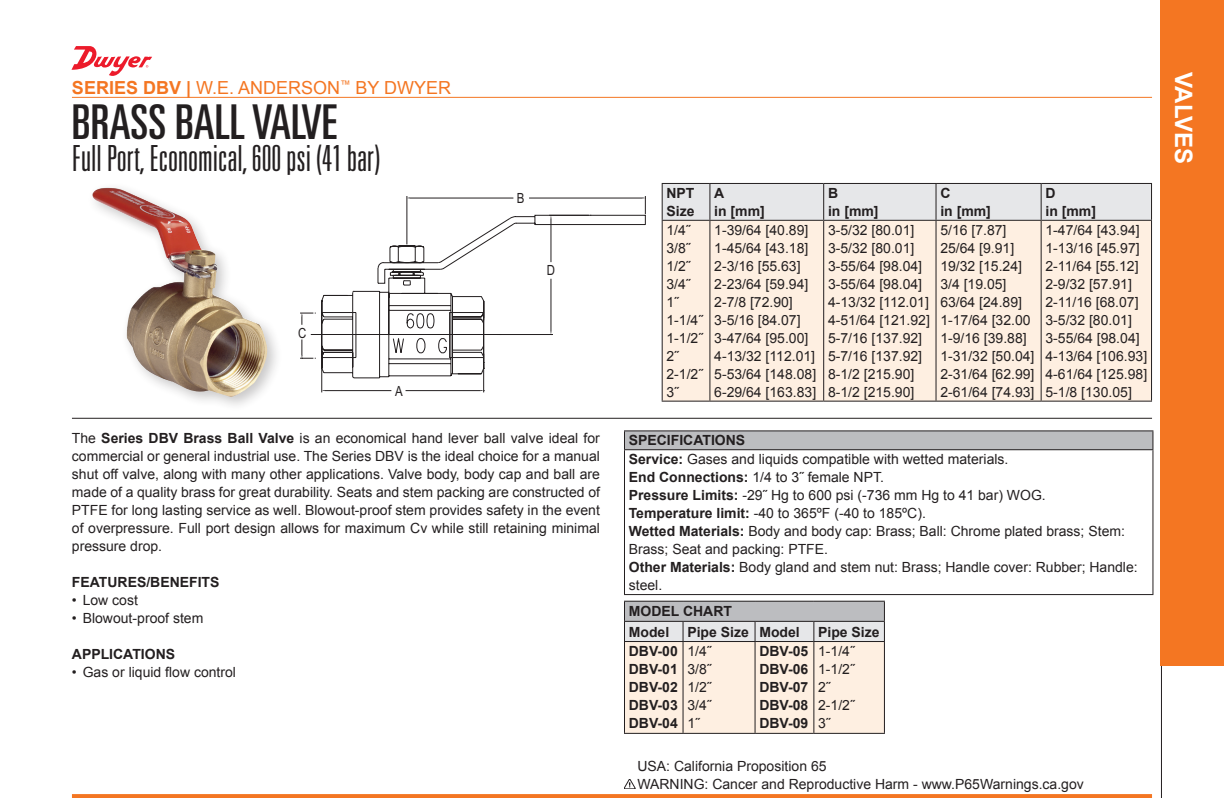
<style>
.page{position:relative;width:1224px;height:798px;background:#fff}
.page>*{position:absolute;margin:0;border:0;box-sizing:border-box;transform-origin:0 0}
.t1{font:ultra-condensed 48px "Univers LT Std";color:#231f20}
.t2{font:300 ultra-condensed 36px "Univers LT Std";color:#231f20}
.t3{font:700 24px "Arial";color:#fff}
.t4{font:18px "Arial";color:#f47622}
.t5{font:14px/18px "Arial";color:#231f20}
.t6{font:700 14px/18px "Arial";color:#231f20}
.t7{font:14px "Arial Narrow";color:#231f20}
.s1{font-weight:700}
</style>
<div class="page">
<div style="left:87px;top:181px;width:196px;height:232px;background:#231f20;opacity:.25"></div>
<img style="left:92px;top:187px;width:175px;height:210px">
<svg style="left:321px;top:196px;width:325px;height:183px"></svg>
<hr style="left:550px;top:279px;width:1px;height:53px;background:#231f20">
<hr style="left:550px;top:218px;width:1px;height:44px;background:#231f20">
<hr style="left:499px;top:334px;width:54px;height:1px;background:#231f20">
<hr style="left:549px;top:215px;width:40px;height:1px;background:#231f20">
<hr style="left:406px;top:390px;width:74px;height:1px;background:#231f20">
<hr style="left:325px;top:390px;width:66px;height:1px;background:#231f20">
<svg style="left:480px;top:362px;width:5px;height:30px"></svg>
<hr style="left:311px;top:334px;width:190px;height:1px;background:#231f20">
<hr style="left:322px;top:312px;width:34px;height:1px;background:#231f20">
<hr style="left:355px;top:313px;width:1px;height:45px;background:#231f20">
<hr style="left:322px;top:357px;width:34px;height:1px;background:#231f20">
<hr style="left:450px;top:312px;width:34px;height:1px;background:#231f20">
<hr style="left:449px;top:313px;width:1px;height:45px;background:#231f20">
<hr style="left:450px;top:357px;width:34px;height:1px;background:#231f20">
<svg style="left:300px;top:339px;width:25px;height:53px"></svg>
<svg style="left:300px;top:313px;width:16px;height:12px"></svg>
<hr style="left:72px;top:97px;width:1080px;height:1px;background:#f47622">
<hr style="left:72px;top:418px;width:1080px;height:1px;background:#231f20">
<svg style="left:72px;top:794px;width:1080px;height:4px;background:#f47826"></svg>
<div style="left:624px;top:431px;width:529px;height:19px;background:#bcbdc0"></div>
<hr style="left:1152px;top:450px;width:1px;height:144px;background:#231f20">
<hr style="left:624px;top:450px;width:1px;height:144px;background:#231f20">
<hr style="left:624px;top:594px;width:529px;height:1px;background:#231f20">
<hr style="left:624px;top:430px;width:529px;height:1px;background:#231f20">
<svg style="left:624px;top:431px;width:1px;height:18px"></svg>
<svg style="left:1152px;top:431px;width:1px;height:18px"></svg>
<hr style="left:624px;top:449px;width:529px;height:1px;background:#231f20">
<div style="left:663px;top:184px;width:488px;height:36px;background:#e6e7e9"></div>
<div style="left:663px;top:221px;width:488px;height:180px;background:#feefe1"></div>
<hr style="left:709px;top:184px;width:1px;height:36px;background:#231f20">
<hr style="left:823px;top:184px;width:1px;height:36px;background:#231f20">
<hr style="left:935px;top:184px;width:1px;height:36px;background:#231f20">
<hr style="left:1041px;top:184px;width:1px;height:36px;background:#231f20">
<hr style="left:1151px;top:184px;width:1px;height:36px;background:#231f20">
<hr style="left:709px;top:221px;width:1px;height:180px;background:#231f20">
<hr style="left:823px;top:221px;width:1px;height:180px;background:#231f20">
<hr style="left:935px;top:221px;width:1px;height:180px;background:#231f20">
<hr style="left:1041px;top:221px;width:1px;height:180px;background:#231f20">
<hr style="left:1151px;top:221px;width:1px;height:180px;background:#231f20">
<hr style="left:662px;top:183px;width:48px;height:1px;background:#231f20">
<hr style="left:662px;top:184px;width:1px;height:36px;background:#231f20">
<hr style="left:710px;top:183px;width:114px;height:1px;background:#231f20">
<hr style="left:824px;top:183px;width:112px;height:1px;background:#231f20">
<hr style="left:936px;top:183px;width:105px;height:1px;background:#231f20">
<hr style="left:1041px;top:183px;width:111px;height:1px;background:#231f20">
<hr style="left:662px;top:220px;width:48px;height:1px;background:#231f20">
<hr style="left:662px;top:221px;width:1px;height:180px;background:#231f20">
<hr style="left:710px;top:220px;width:114px;height:1px;background:#231f20">
<hr style="left:824px;top:220px;width:112px;height:1px;background:#231f20">
<hr style="left:936px;top:220px;width:105px;height:1px;background:#231f20">
<hr style="left:1041px;top:220px;width:111px;height:1px;background:#231f20">
<hr style="left:662px;top:401px;width:48px;height:1px;background:#231f20">
<hr style="left:710px;top:401px;width:114px;height:1px;background:#231f20">
<hr style="left:824px;top:401px;width:112px;height:1px;background:#231f20">
<hr style="left:936px;top:401px;width:105px;height:1px;background:#231f20">
<hr style="left:1041px;top:401px;width:111px;height:1px;background:#231f20">
<div style="left:1161px;top:0;width:63px;height:666px;background:#f47622"></div>
<svg style="left:71px;top:46px;width:81px;height:30px"></svg>
<svg style="left:624px;top:779px;width:11px;height:10px"></svg>
<hr style="left:624px;top:601px;width:59px;height:1px;background:#231f20">
<hr style="left:683px;top:601px;width:72px;height:1px;background:#231f20">
<hr style="left:755px;top:601px;width:59px;height:1px;background:#231f20">
<hr style="left:814px;top:601px;width:71px;height:1px;background:#231f20">
<svg style="left:624px;top:602px;width:261px;height:131px;background:#ece2d9"></svg>
<hr style="left:814px;top:621px;width:71px;height:1px;background:#231f20">
<hr style="left:624px;top:641px;width:59px;height:1px;background:#231f20">
<hr style="left:624px;top:642px;width:1px;height:91px;background:#231f20">
<hr style="left:683px;top:641px;width:72px;height:1px;background:#231f20">
<hr style="left:755px;top:641px;width:59px;height:1px;background:#231f20">
<hr style="left:754px;top:642px;width:1px;height:91px;background:#231f20">
<hr style="left:814px;top:641px;width:71px;height:1px;background:#231f20">
<hr style="left:624px;top:733px;width:59px;height:1px;background:#231f20">
<hr style="left:683px;top:733px;width:72px;height:1px;background:#231f20">
<hr style="left:755px;top:733px;width:59px;height:1px;background:#231f20">
<hr style="left:814px;top:733px;width:71px;height:1px;background:#231f20">
<svg style="left:1161px;top:666px;width:1px;height:132px"></svg>
<p class="t4" style="left:72px;top:76px;width:381px"><span class="s1">SERIES DBV |</span> W.E. ANDERSON<sup>™</sup> BY DWYER</p>
<h1 class="t1" style="left:72px;top:94px;width:266px">BRASS BALL VALVE</h1>
<h2 class="t2" style="left:72px;top:139px;width:310px">Full Port, Economical, 600 psi (41 bar)</h2>
<p class="t7" style="left:298px;top:322px;width:10px">C</p>
<p class="t7" style="left:395px;top:380px;width:9px">A</p>
<p class="t7" style="left:517px;top:188px;width:9px">B</p>
<p class="t7" style="left:547px;top:260px;width:10px">D</p>
<p class="t5" style="left:72px;top:430px;width:530px;text-align:justify">The <span class="s1">Series DBV Brass Ball Valve</span> is an economical hand lever ball valve ideal for commercial or general industrial use. The Series DBV is the ideal choice for a manual shut off valve, along with many other applications. Valve body, body cap and ball are made of a quality brass for great durability. Seats and stem packing are constructed of PTFE for long lasting service as well. Blowout-proof stem provides safety in the event of overpressure. Full port design allows for maximum Cv while still retaining minimal pressure drop.</p>
<p class="t6" style="left:72px;top:574px;width:149px">FEATURES/BENEFITS</p>
<p class="t5" style="left:72px;top:592px;width:68px">• Low cost</p>
<p class="t5" style="left:72px;top:610px;width:133px">• Blowout-proof stem</p>
<p class="t6" style="left:72px;top:646px;width:105px">APPLICATIONS</p>
<p class="t5" style="left:72px;top:664px;width:166px">• Gas or liquid flow control</p>
<p class="t6" style="left:666px;top:184px;width:30px">NPT<br>Size</p>
<p class="t6" style="left:714px;top:184px;width:52px">A<br>in [mm]</p>
<p class="t6" style="left:828px;top:184px;width:52px">B<br>in [mm]</p>
<p class="t6" style="left:940px;top:184px;width:52px">C<br>in [mm]</p>
<p class="t6" style="left:1045px;top:184px;width:52px">D<br>in [mm]</p>
<p class="t5" style="left:666px;top:221px;width:38px">1/4˝<br>3/8˝<br>1/2˝<br>3/4˝<br>1˝<br>1-1/4˝<br>1-1/2˝<br>2˝<br>2-1/2˝<br>3˝</p>
<p class="t5" style="left:714px;top:221px;width:103px">1-39/64 [40.89]<br>1-45/64 [43.18]<br>2-3/16 [55.63]<br>2-23/64 [59.94]<br>2-7/8 [72.90]<br>3-5/16 [84.07]<br>3-47/64 [95.00]<br>4-13/32 [112.01]<br>5-53/64 [148.08]<br>6-29/64 [163.83]</p>
<p class="t5" style="left:828px;top:221px;width:103px">3-5/32 [80.01]<br>3-5/32 [80.01]<br>3-55/64 [98.04]<br>3-55/64 [98.04]<br>4-13/32 [112.01]<br>4-51/64 [121.92]<br>5-7/16 [137.92]<br>5-7/16 [137.92]<br>8-1/2 [215.90]<br>8-1/2 [215.90]</p>
<p class="t5" style="left:940px;top:221px;width:96px">5/16 [7.87]<br>25/64 [9.91]<br>19/32 [15.24]<br>3/4 [19.05]<br>63/64 [24.89]<br>1-17/64 [32.00<br>1-9/16 [39.88]<br>1-31/32 [50.04]<br>2-31/64 [62.99]<br>2-61/64 [74.93]</p>
<p class="t5" style="left:1045px;top:221px;width:103px">1-47/64 [43.94]<br>1-13/16 [45.97]<br>2-11/64 [55.12]<br>2-9/32 [57.91]<br>2-11/16 [68.07]<br>3-5/32 [80.01]<br>3-55/64 [98.04]<br>4-13/64 [106.93]<br>4-61/64 [125.98]<br>5-1/8 [130.05]</p>
<p class="t5" style="left:629px;top:432px;width:510px"><span class="s1">SPECIFICATIONS<br>Service:</span> Gases and liquids compatible with wetted materials.<br><span class="s1">End Connections:</span> 1/4 to 3˝ female NPT.<br><span class="s1">Pressure Limits:</span> -29˝ Hg to 600 psi (-736 mm Hg to 41 bar) WOG.<br><span class="s1">Temperature limit:</span> -40 to 365ºF (-40 to 185ºC).<br><span class="s1">Wetted Materials:</span> Body and body cap: Brass; Ball: Chrome plated brass; Stem:<br>Brass; Seat and packing: PTFE.<br><span class="s1">Other Materials:</span> Body gland and stem nut: Brass; Handle cover: Rubber; Handle: steel.</p>
<p class="t6" style="left:629px;top:600px;width:105px;line-height:21.4px">MODEL CHART<br>Model</p>
<p class="t6" style="left:687px;top:624px;width:114px">Pipe Size Model</p>
<p class="t6" style="left:818px;top:624px;width:63px">Pipe Size</p>
<p class="t6" style="left:629px;top:643px;width:51px;text-align:justify">DBV-00<br>DBV-01<br>DBV-02<br>DBV-03<br>DBV-04</p>
<p class="t5" style="left:687px;top:642px;width:26px;text-align:justify">1/4˝ 3/8˝ 1/2˝ 3/4˝ 1˝</p>
<p class="t6" style="left:759px;top:643px;width:51px;text-align:justify">DBV-05<br>DBV-06<br>DBV-07<br>DBV-08<br>DBV-09</p>
<p class="t5" style="left:818px;top:642px;width:38px">1-1/4˝<br>1-1/2˝<br>2˝<br>2-1/2˝<br>3˝</p>
<p class="t5" style="left:637px;top:757px;width:448px">USA: California Proposition 65<br>WARNING: Cancer and Reproductive Harm - www.P65Warnings.ca.gov</p>
<h3 class="t3" style="left:1199px;top:72px;width:94px;rotate:90deg">VALVES</h3>
</div>
